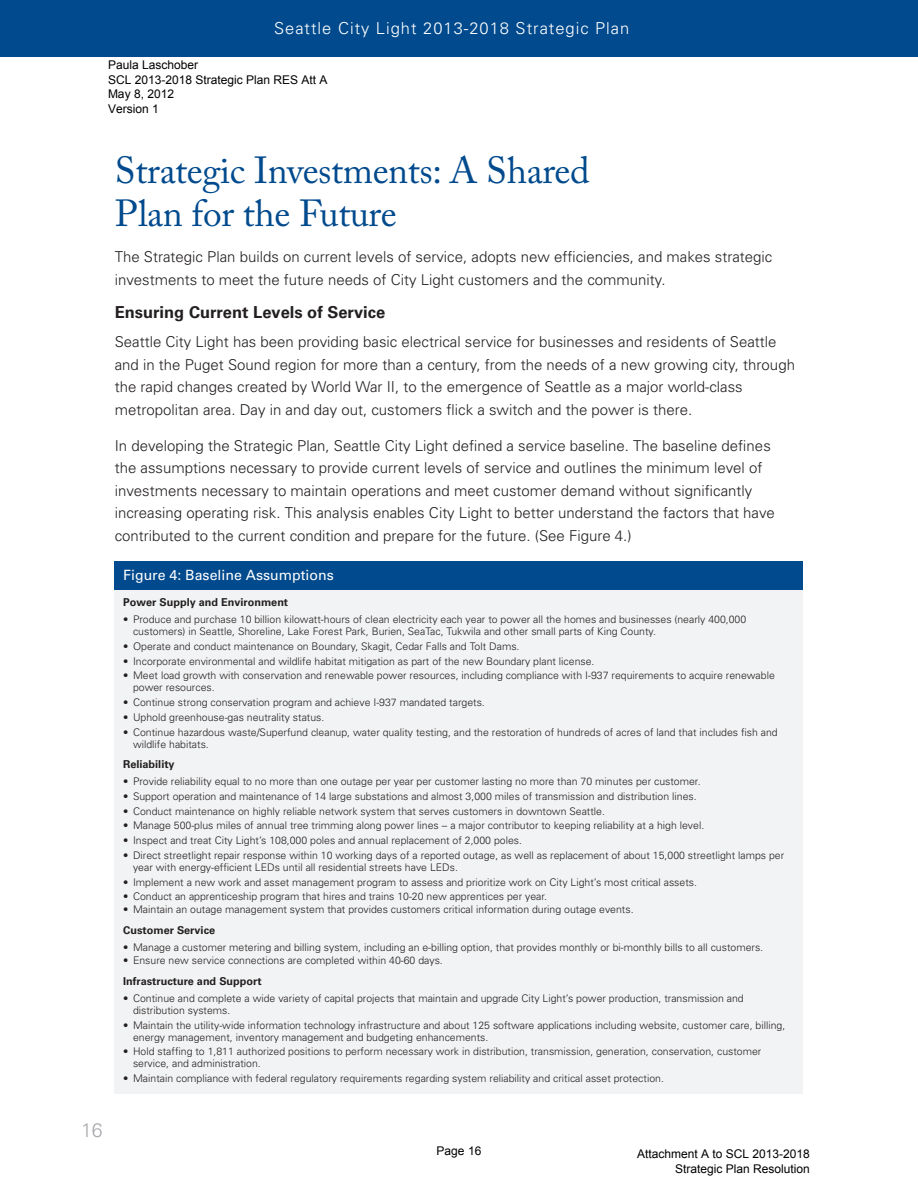
<style>
.page{position:relative;width:918px;height:1188px;background:#fff}
.page>*{position:absolute;margin:0;border:0;box-sizing:border-box;transform-origin:0 0}
.t1{font:37.5px/43.5px "Adobe Caslon Pro";letter-spacing:-.01em;color:#004a8d}
.t2{font:300 19.5px "Univers";color:#a8a9ad}
.t3{font:300 16.5px "Univers";letter-spacing:.06em;color:#fff}
.Bold_Text{font:700 16.5px "Univers";color:#231f20}
.t4{font:300 15px/22.5px "Univers";color:#231f20}
.Side_Bar_Header{font:14.1px "Univers";color:#fff}
.t5{font:12px/14.4px "Arial";color:#000}
.Bold_Text-2{font:700 10.95px "Univers";color:#231f20}
.Sidebar_Text{font:300 10.5px/12px "Univers";color:#231f20}
</style>
<div class="page">
<div style="left:0;top:0;width:918px;height:57px;background:#004a8d"></div>
<div style="left:115px;top:589px;width:688px;height:505px;background:#f2f3f4"></div>
<div style="left:115px;top:561px;width:688px;height:28px;background:#004a8d"></div>
<h3 class="t3" style="left:274px;top:18px;width:357px">Seattle City Light 2013-2018 Strategic Plan</h3>
<p class="t5" style="left:108px;top:58px;width:221px">Paula Laschober<br>SCL 2013-2018 Strategic Plan RES Att A<br>May 8, 2012<br>Version 1</p>
<p class="t1" style="left:115px;top:148px;width:476px">Strategic Investments: A Shared<br>Plan for the Future</p>
<p class="t4" style="left:115px;top:246px;width:659px">The Strategic Plan builds on current levels of service, adopts new efficiencies, and makes strategic investments to meet the future needs of City Light customers and the community.</p>
<p class="Bold_Text" style="left:115px;top:303px;width:272px">Ensuring Current Levels of Service</p>
<p class="t4" style="left:115px;top:331px;width:682px">Seattle City Light has been providing basic electrical service for businesses and residents of Seattle and in the Puget Sound region for more than a century, from the needs of a new growing city, through the rapid changes created by World War II, to the emergence of Seattle as a major world-class metropolitan area. Day in and day out, customers flick a switch and the power is there.</p>
<p class="t4" style="left:115px;top:434px;width:662px">In developing the Strategic Plan, Seattle City Light defined a service baseline. The baseline defines the assumptions necessary to provide current levels of service and outlines the minimum level of investments necessary to maintain operations and meet customer demand without significantly increasing operating risk. This analysis enables City Light to better understand the factors that have contributed to the current condition and prepare for the future. (See Figure 4.)</p>
<p class="Side_Bar_Header" style="left:123px;top:567px;width:212px">Figure 4: Baseline Assumptions</p>
<h2 class="t2" style="left:81px;top:1118px;width:23px">16</h2>
<p class="Bold_Text-2" style="left:123px;top:596px;width:166px">Power Supply and Environment</p>
<p class="Sidebar_Text" style="left:133px;top:613px;width:615px;text-indent:-10px">• Produce and purchase 10 billion kilowatt-hours of clean electricity each year to power all the homes and businesses (nearly 400,000 customers) in Seattle, Shoreline, Lake Forest Park, Burien, SeaTac, Tukwila and other small parts of King County.</p>
<p class="Sidebar_Text" style="left:123px;top:640px;width:398px">• Operate and conduct maintenance on Boundary, Skagit, Cedar Falls and Tolt Dams.</p>
<p class="Sidebar_Text" style="left:123px;top:655px;width:473px">• Incorporate environmental and wildlife habitat mitigation as part of the new Boundary plant license.</p>
<p class="Sidebar_Text" style="left:133px;top:670px;width:643px;text-indent:-10px">• Meet load growth with conservation and renewable power resources, including compliance with I-937 requirements to acquire renewable power resources.</p>
<p class="Sidebar_Text" style="left:123px;top:696px;width:363px">• Continue strong conservation program and achieve I-937 mandated targets.</p>
<p class="Sidebar_Text" style="left:123px;top:711px;width:203px">• Uphold greenhouse-gas neutrality status.</p>
<p class="Sidebar_Text" style="left:133px;top:726px;width:646px;text-indent:-10px">• Continue hazardous waste/Superfund cleanup, water quality testing, and the restoration of hundreds of acres of land that includes fish and wildlife habitats.</p>
<p class="Bold_Text-2" style="left:123px;top:758px;width:53px">Reliability</p>
<p class="Sidebar_Text" style="left:123px;top:775px;width:579px">• Provide reliability equal to no more than one outage per year per customer lasting no more than 70 minutes per customer.</p>
<p class="Sidebar_Text" style="left:123px;top:790px;width:575px">• Support operation and maintenance of 14 large substations and almost 3,000 miles of transmission and distribution lines.</p>
<p class="Sidebar_Text" style="left:123px;top:805px;width:483px">• Conduct maintenance on highly reliable network system that serves customers in downtown Seattle.</p>
<p class="Sidebar_Text" style="left:123px;top:820px;width:583px">• Manage 500-plus miles of annual tree trimming along power lines -- a major contributor to keeping reliability at a high level.</p>
<p class="Sidebar_Text" style="left:123px;top:834px;width:400px">• Inspect and treat City Light’s 108,000 poles and annual replacement of 2,000 poles.</p>
<p class="Sidebar_Text" style="left:133px;top:849px;width:653px;text-indent:-10px">• Direct streetlight repair response within 10 working days of a reported outage, as well as replacement of about 15,000 streetlight lamps per year with energy-efficient LEDs until all residential streets have LEDs.</p>
<p class="Sidebar_Text" style="left:123px;top:876px;width:575px">• Implement a new work and asset management program to assess and prioritize work on City Light’s most critical assets.</p>
<p class="Sidebar_Text" style="left:123px;top:891px;width:425px">• Conduct an apprenticeship program that hires and trains 10-20 new apprentices per year.</p>
<p class="Sidebar_Text" style="left:123px;top:904px;width:512px">• Maintain an outage management system that provides customers critical information during outage events.</p>
<p class="Bold_Text-2" style="left:123px;top:924px;width:93px">Customer Service</p>
<p class="Sidebar_Text" style="left:123px;top:941px;width:641px">• Manage a customer metering and billing system, including an e-billing option, that provides monthly or bi-monthly bills to all customers.</p>
<p class="Sidebar_Text" style="left:123px;top:955px;width:321px">• Ensure new service connections are completed within 40-60 days.</p>
<p class="Bold_Text-2" style="left:123px;top:975px;width:140px">Infrastructure and Support</p>
<p class="Sidebar_Text" style="left:133px;top:992px;width:612px;text-indent:-10px">• Continue and complete a wide variety of capital projects that maintain and upgrade City Light’s power production, transmission and distribution systems.</p>
<p class="Sidebar_Text" style="left:133px;top:1019px;width:654px;text-indent:-10px">• Maintain the utility-wide information technology infrastructure and about 125 software applications including website, customer care, billing, energy management, inventory management and budgeting enhancements.</p>
<p class="Sidebar_Text" style="left:133px;top:1046px;width:630px;text-indent:-10px">• Hold staffing to 1,811 authorized positions to perform necessary work in distribution, transmission, generation, conservation, customer service, and administration.</p>
<p class="Sidebar_Text" style="left:123px;top:1072px;width:542px">• Maintain compliance with federal regulatory requirements regarding system reliability and critical asset protection.</p>
<p class="t5" style="left:437px;top:1144px;width:46px">Page 16</p>
<p class="t5" style="left:637px;top:1147px;width:174px;text-align:right">Attachment A to SCL 2013-2018<br>Strategic Plan Resolution</p>
</div>
